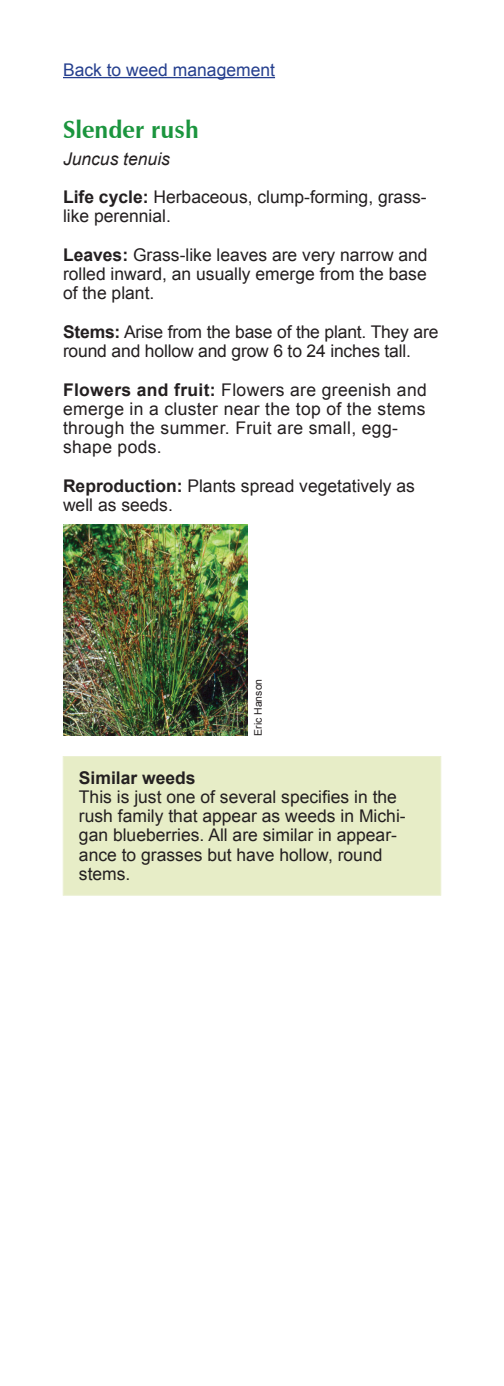
<style>
.page{position:relative;width:504px;height:1386px;background:#fff}
.page>*{position:absolute;margin:0;border:0;box-sizing:border-box;transform-origin:0 0}
.Subhead_-_green_-_j{font:700 24.5px "Zapf Humanist 601 BT";color:#1b953e}
.Normal_text{font:17.5px/19.2px "Arial";color:#231f20}
.Normal_text-2{font:17.5px/19.2px "Arial";letter-spacing:.02em;color:#231f20}
.t1{font:17.5px "Arial";color:#253f8e}
.Normal_text-3{font:italic 17.5px "Arial";color:#231f20}
.Photo_credit_-_j{font:10.5px "Arial";color:#231f20}
.s1{font-weight:700}
</style>
<div class="page">
<hr style="left:63px;top:77px;width:212px;height:1px;background:#253f8e">
<div style="left:63px;top:756px;width:378px;height:139px;background:#e7edc7;border:1px solid #ebf0d2"></div>
<img style="left:63px;top:524px;width:185px;height:212px">
<p class="t1" style="left:63px;top:58px;width:214px">Back to weed management</p>
<p class="Subhead_-_green_-_j" style="left:63px;top:114px;width:137px">Slender rush</p>
<p class="Normal_text-3" style="left:63px;top:147px;width:108px">Juncus tenuis</p>
<p class="Normal_text" style="left:63px;top:188px;width:365px"><span class="s1">Life cycle:</span> Herbaceous, clump-forming, grass&shy;like perennial.</p>
<p class="Normal_text" style="left:63px;top:245px;width:366px;text-align:justify"><span class="s1">Leaves:</span> Grass-like leaves are very narrow and rolled inward, an usually emerge from the base of the plant.</p>
<p class="Normal_text" style="left:63px;top:322px;width:377px"><span class="s1">Stems:</span> Arise from the base of the plant. They are round and hollow and grow 6 to 24 inches tall.</p>
<p class="Normal_text-2" style="left:63px;top:380px;width:365px"><span class="s1">Flowers and fruit:</span> Flowers are greenish and emerge in a cluster near the top of the stems through the summer. Fruit are small, egg&shy;shape pods.</p>
<p class="Normal_text" style="left:63px;top:476px;width:354px"><span class="s1">Reproduction:</span> Plants spread vegetatively as well as seeds.</p>
<p class="Photo_credit_-_j" style="left:251px;top:736px;width:59px;rotate:-90deg">Eric Hanson</p>
<p class="Normal_text" style="left:79px;top:768px;width:328px"><span class="s1">Similar weeds<br></span>This is just one of several specifies in the rush family that appear as weeds in Michi&shy;gan blueberries. All are similar in appear&shy;ance to grasses but have hollow, round stems.</p>
</div>
